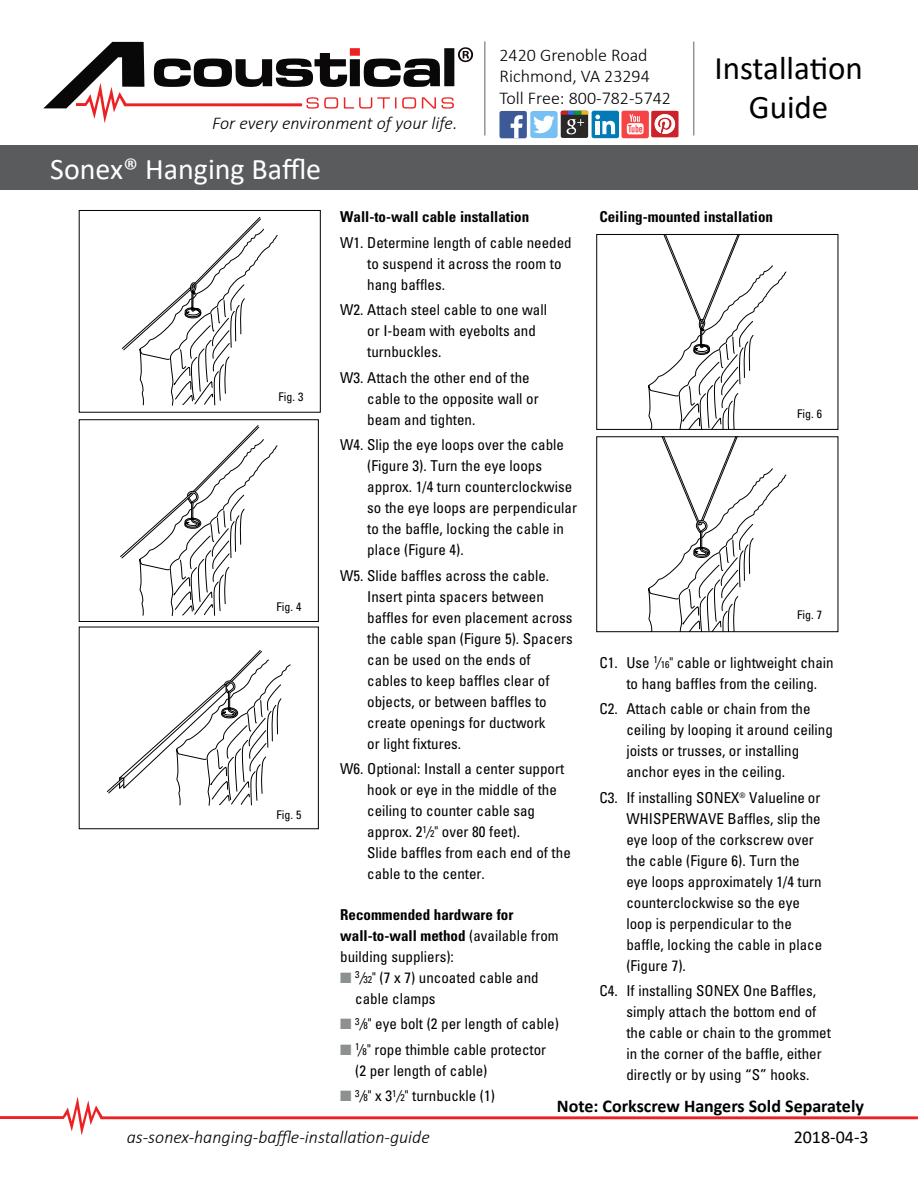
<style>
.page{position:relative;width:918px;height:1188px;background:#fff}
.page>*{position:absolute;margin:0;border:0;box-sizing:border-box;transform-origin:0 0}
.t1{font:33px/39.6px "Calibri";color:#000;text-align:center}
.t2{font:30px "Calibri";color:#fff}
.t3{font:italic 300 18px "Calibri";color:#000}
.t4{font:300 18px/21.6px "Calibri";color:#000}
.t5{font:700 18px "Calibri";color:#000}
.t6{font:18px "Calibri";color:#000}
.t7{font:condensed 15px/21px "Univers";color:#000}
.t8{font:700 condensed 15px/21px "Univers";color:#000}
.t9{font:condensed 12px "Univers";color:#000}
.s1{font-style:italic}
.s2{font-size:9.9px}
.s3{font-weight:400}
.s4{color:#8c9091}
</style>
<div class="page">
<div style="left:0;top:145px;width:918px;height:45px;background:#5a5b5d"></div>
<hr style="left:484px;top:42px;width:2px;height:93px;background:#939598">
<hr style="left:693px;top:42px;width:1px;height:93px;background:#939598">
<svg style="left:651px;top:111px;width:28px;height:26px"></svg>
<div style="left:500px;top:111px;width:27px;height:27px;background:#3c5a98;border-radius:2px"></div>
<svg style="left:511px;top:115px;width:12px;height:24px"></svg>
<div style="left:592px;top:111px;width:27px;height:27px;background:#017bb5;border-radius:2px"></div>
<svg style="left:595px;top:115px;width:20px;height:19px"></svg>
<svg style="left:530px;top:111px;width:58px;height:27px"></svg>
<div style="left:621px;top:111px;width:28px;height:27px;background:#f64346;border-radius:2px"></div>
<svg style="left:627px;top:114px;width:17px;height:20px"></svg>
<svg style="left:43px;top:42px;width:430px;height:81px"></svg>
<svg style="left:0;top:1097px;width:918px;height:38px"></svg>
<svg style="left:120px;top:425px;width:157px;height:191px"></svg>
<div style="left:79px;top:419px;width:240px;height:203px;border:1px solid #000"></div>
<svg style="left:107px;top:650px;width:184px;height:156px"></svg>
<svg style="left:648px;top:236px;width:139px;height:192px"></svg>
<div style="left:596px;top:234px;width:242px;height:196px;border:1px solid #000"></div>
<svg style="left:648px;top:438px;width:138px;height:192px"></svg>
<div style="left:596px;top:436px;width:242px;height:196px;border:1px solid #000"></div>
<svg style="left:122px;top:217px;width:156px;height:189px"></svg>
<div style="left:79px;top:210px;width:242px;height:203px;border:1px solid #000"></div>
<p class="t3" style="left:212px;top:112px;width:247px">For every environment of your life.</p>
<h2 class="t2" style="left:50px;top:148px;width:273px">Sonex® Hanging Baffle</h2>
<p class="t4" style="left:500px;top:44px;width:173px">2420 Grenoble Road<br>Richmond, VA 23294<br>Toll Free: 800-782-5742</p>
<h1 class="t1" style="left:714px;top:47px;width:150px">Installation<br>Guide</h1>
<p class="t9" style="left:278px;top:389px;width:26px">Fig. 3</p>
<p class="t9" style="left:277px;top:599px;width:26px">Fig. 4</p>
<p class="t9" style="left:277px;top:807px;width:26px">Fig. 5</p>
<p class="t8" style="left:599px;top:206px;width:175px">Ceiling-mounted installation</p>
<p class="t8" style="left:340px;top:206px;width:191px">Wall-to-wall cable installation</p>
<p class="t7" style="left:367px;top:232px;width:206px;text-indent:-27px">W1. Determine length of cable needed to suspend it across the room to hang baffles.</p>
<p class="t7" style="left:367px;top:299px;width:181px;text-indent:-27px">W2. Attach steel cable to one wall or I-beam with eyebolts and turnbuckles.</p>
<p class="t7" style="left:367px;top:367px;width:173px;text-indent:-27px">W3. Attach the other end of the cable to the opposite wall or beam and tighten.</p>
<p class="t7" style="left:367px;top:434px;width:211px;text-indent:-27px">W4. Slip the eye loops over the cable (Figure 3). Turn the eye loops approx. 1/4 turn counterclockwise so the eye loops are perpendicular to the baffle, locking the cable in place (Figure 4).</p>
<p class="t7" style="left:367px;top:565px;width:207px;text-indent:-27px">W5. Slide baffles across the cable.<br>Insert pinta spacers between baffles for even placement across the cable span (Figure 5). Spacers can be used on the ends of cables to keep baffles clear of objects, or between baffles to create openings for ductwork<br>or light fixtures.</p>
<p class="t7" style="left:367px;top:758px;width:205px;text-indent:-27px">W6. Optional: Install a center support hook or eye in the middle of the ceiling to counter cable sag approx. 2<sup>1</sup><span class="s1">/</span><span class="s2">2</span>" over 80 feet).<br>Slide baffles from each end of the cable to the center.</p>
<p class="t8" style="left:340px;top:904px;width:220px">Recommended hardware for wall-to-wall method <span class="s3">(available from building suppliers):</span></p>
<p class="t7" style="left:355px;top:967px;width:185px;text-indent:-15px"><span class="s4">■</span> <sup>3</sup><span class="s1">/</span><span class="s2">32</span>" (7 x 7) uncoated cable and cable clamps</p>
<p class="t7" style="left:340px;top:1013px;width:220px"><span class="s4">■</span> <sup>3</sup><span class="s1">/</span><span class="s2">8</span>" eye bolt (2 per length of cable)</p>
<p class="t7" style="left:355px;top:1039px;width:192px;text-indent:-15px"><span class="s4">■</span> <sup>1</sup><span class="s1">/</span><span class="s2">8</span>" rope thimble cable protector (2 per length of cable)</p>
<p class="t7" style="left:340px;top:1085px;width:156px"><span class="s4">■</span> <sup>3</sup><span class="s1">/</span><span class="s2">8</span>" x 3<sup>1</sup><span class="s1">/</span><span class="s2">2</span>" turnbuckle (1)</p>
<p class="t9" style="left:797px;top:406px;width:26px">Fig. 6</p>
<p class="t9" style="left:797px;top:607px;width:26px">Fig. 7</p>
<p class="t7" style="left:626px;top:652px;width:209px;text-indent:-27px">C1. Use <sup>1</sup><span class="s1">/</span><span class="s2">16</span>" cable or lightweight chain to hang baffles from the ceiling.</p>
<p class="t7" style="left:626px;top:698px;width:208px;text-indent:-27px">C2. Attach cable or chain from the ceiling by looping it around ceiling joists or trusses, or installing anchor eyes in the ceiling.</p>
<p class="t7" style="left:626px;top:787px;width:197px;text-indent:-27px">C3. If installing SONEX<sup>®</sup> Valueline or<br>WHISPERWAVE Baffles, slip the eye loop of the corkscrew over the cable (Figure 6). Turn the eye loops approximately 1/4 turn counterclockwise so the eye loop is perpendicular to the baffle, locking the cable in place (Figure 7).</p>
<p class="t7" style="left:626px;top:980px;width:206px;text-indent:-27px">C4. If installing SONEX One Baffles, simply attach the bottom end of the cable or chain to the grommet in the corner of the baffle, either directly or by using “S” hooks.</p>
<p class="t5" style="left:557px;top:1093px;width:309px">Note: Corkscrew Hangers Sold Separately</p>
<p class="t3" style="left:127px;top:1126px;width:305px">as-sonex-hanging-baffle-installation-guide</p>
<p class="t6" style="left:794px;top:1125px;width:76px">2018-04-3</p>
</div>
